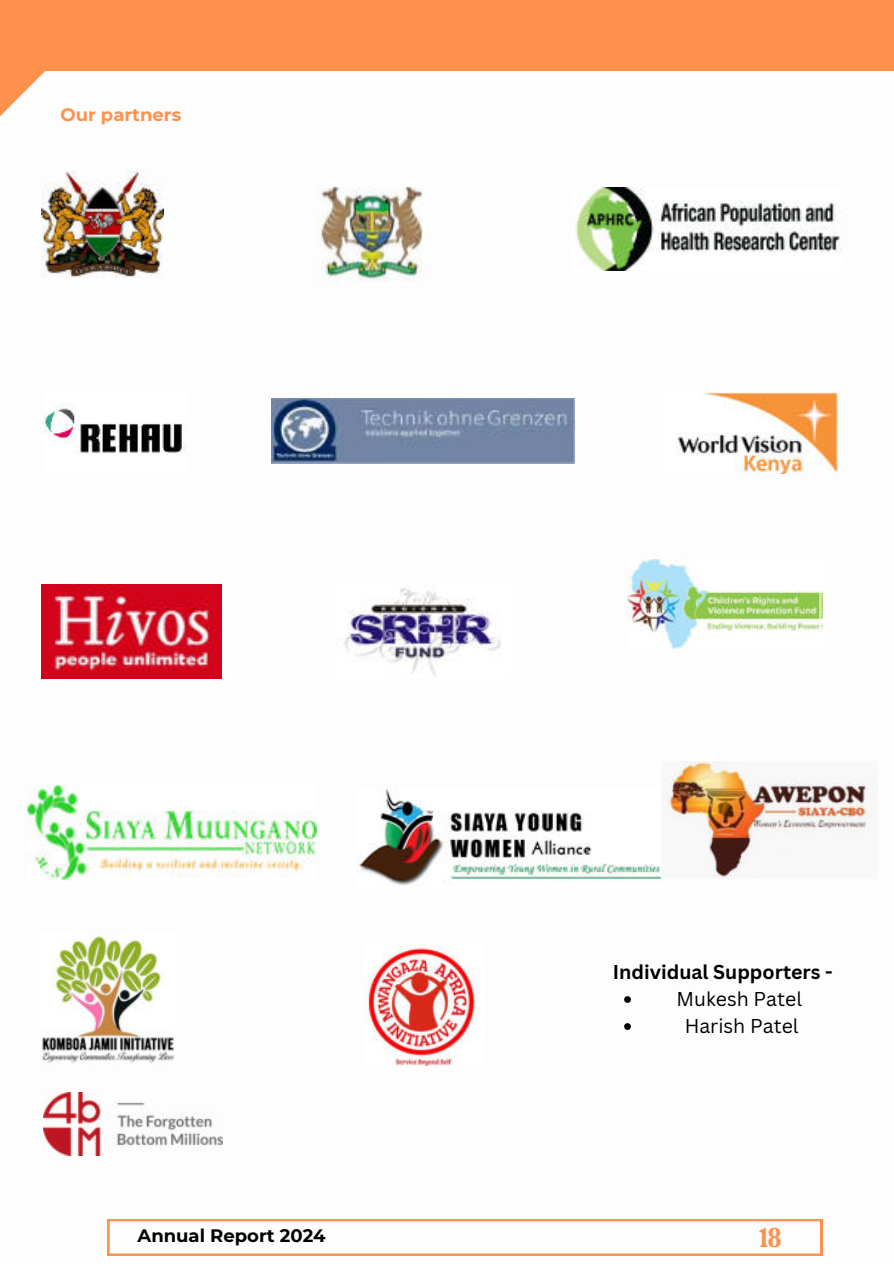
<style>
.page{position:relative;width:894px;height:1264px;background:#fff}
.page>*{position:absolute;margin:0;border:0;box-sizing:border-box;transform-origin:0 0}
.t1{font:700 30.75px "Boston Angel";color:#ff914d}
.t2{font:19.5px/27px "Canva Sans";color:#000;text-align:center}
.t3{font:700 19.5px "Canva Sans";color:#000}
.t4{font:700 18px "Montserrat";color:#000}
.t5{font:700 18px "Montserrat";color:#ff914d}
</style>
<div class="page">
<svg style="left:0;top:71px;width:45px;height:45px"></svg>
<div style="left:0;top:0;width:893px;height:71px;background:#ff914d"></div>
<img style="left:272px;top:398px;width:302px;height:66px">
<img style="left:44px;top:404px;width:143px;height:50px">
<img style="left:42px;top:585px;width:180px;height:93px">
<img style="left:344px;top:586px;width:157px;height:90px">
<img style="left:627px;top:559px;width:195px;height:90px">
<img style="left:575px;top:187px;width:266px;height:84px">
<img style="left:677px;top:392px;width:162px;height:81px">
<img style="left:27px;top:785px;width:289px;height:94px">
<img style="left:359px;top:789px;width:302px;height:97px">
<img style="left:661px;top:761px;width:216px;height:117px">
<img style="left:42px;top:170px;width:121px;height:107px">
<img style="left:316px;top:187px;width:107px;height:95px">
<svg style="left:107px;top:1219px;width:714px;height:36px"></svg>
<img style="left:363px;top:945px;width:115px;height:120px">
<img style="left:42px;top:933px;width:133px;height:131px">
<img style="left:44px;top:1092px;width:179px;height:63px">
<svg style="left:624px;top:996px;width:6px;height:6px"></svg>
<svg style="left:624px;top:1023px;width:6px;height:6px"></svg>
<p class="t5" style="left:60px;top:102px;width:122px">Our partners</p>
<p class="t3" style="left:612px;top:960px;width:221px">Individual Supporters -</p>
<p class="t2" style="left:676px;top:985px;width:127px">Mukesh Patel<br>Harish Patel</p>
<p class="t4" style="left:137px;top:1222px;width:189px">Annual Report 2024</p>
<h1 class="t1" style="left:758px;top:1218px;width:23px">18</h1>
</div>
